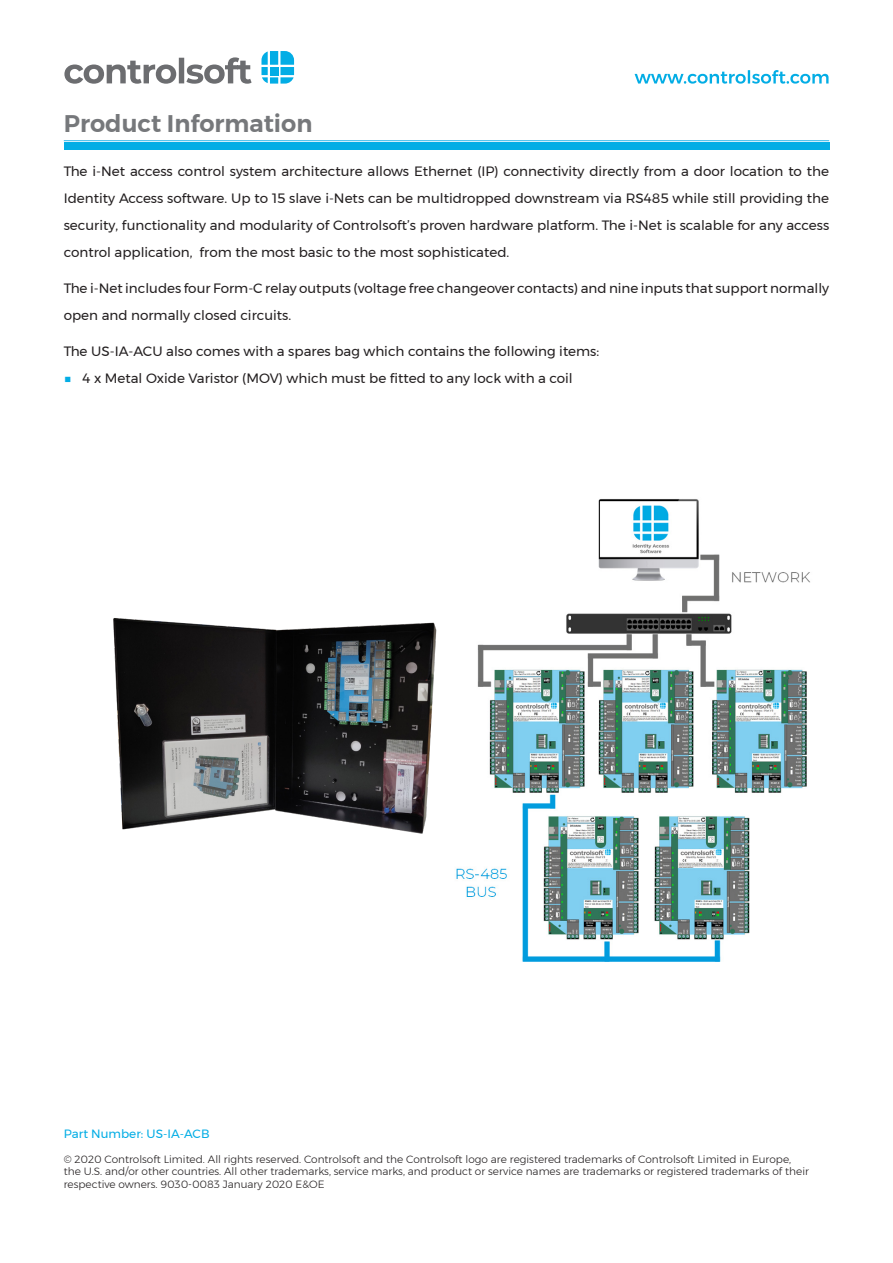
<style>
.page{position:relative;width:893px;height:1263px;background:#fff}
.page>*{position:absolute;margin:0;border:0;box-sizing:border-box;transform-origin:0 0}
.t1{font:600 24px "Montserrat";color:#76787b}
.t2{font:13.5px/27px "Montserrat";color:#231f20;text-align:justify}
.t3{font:12px "Montserrat";color:#03ade5}
.t4{font:300 10.5px/12.6px "Montserrat";color:#231f20}
.s1{font-weight:600;color:#03ade5}
</style>
<div class="page">
<hr style="left:64px;top:140px;width:765px;height:1px;background:#35b8ea">
<svg style="left:635px;top:70px;width:193px;height:14px"></svg>
<svg style="left:64px;top:57px;width:188px;height:27px"></svg>
<svg style="left:261px;top:51px;width:33px;height:33px"></svg>
<div style="left:270px;top:67px;width:8px;height:8px;background:#03ade5"></div>
<div style="left:64px;top:142px;width:766px;height:8px;background:#03ade5"></div>
<img style="left:456px;top:499px;width:354px;height:462px">
<img style="left:113px;top:618px;width:324px;height:216px">
<p class="t1" style="left:64px;top:104px;width:250px">Product Information</p>
<p class="t2" style="left:64px;top:157px;width:767px">The i-Net access control system architecture allows Ethernet (IP) connectivity directly from a door location to the Identity Access software. Up to 15 slave i-Nets can be multidropped downstream via RS485 while still providing the security, functionality and modularity of Controlsoft’s proven hardware platform. The i-Net is scalable for any access control application, from the most basic to the most sophisticated.</p>
<p class="t2" style="left:64px;top:274px;width:767px">The i-Net includes four Form-C relay outputs (voltage free changeover contacts) and nine inputs that support normally open and normally closed circuits.</p>
<p class="t2" style="left:64px;top:337px;width:537px">The US-IA-ACU also comes with a spares bag which contains the following items:</p>
<p class="t2" style="left:64px;top:364px;width:510px"><span class="s1">■</span> 4 x Metal Oxide Varistor (MOV) which must be fitted to any lock with a coil</p>
<p class="t3" style="left:64px;top:1124px;width:147px">Part Number: US-IA-ACB</p>
<p class="t4" style="left:64px;top:1152px;width:747px">© 2020 Controlsoft Limited. All rights reserved. Controlsoft and the Controlsoft logo are registered trademarks of Controlsoft Limited in Europe, the U.S. and/or other countries. All other trademarks, service marks, and product or service names are trademarks or registered trademarks of their respective owners. 9030-0083 January 2020 E&amp;OE</p>
</div>
